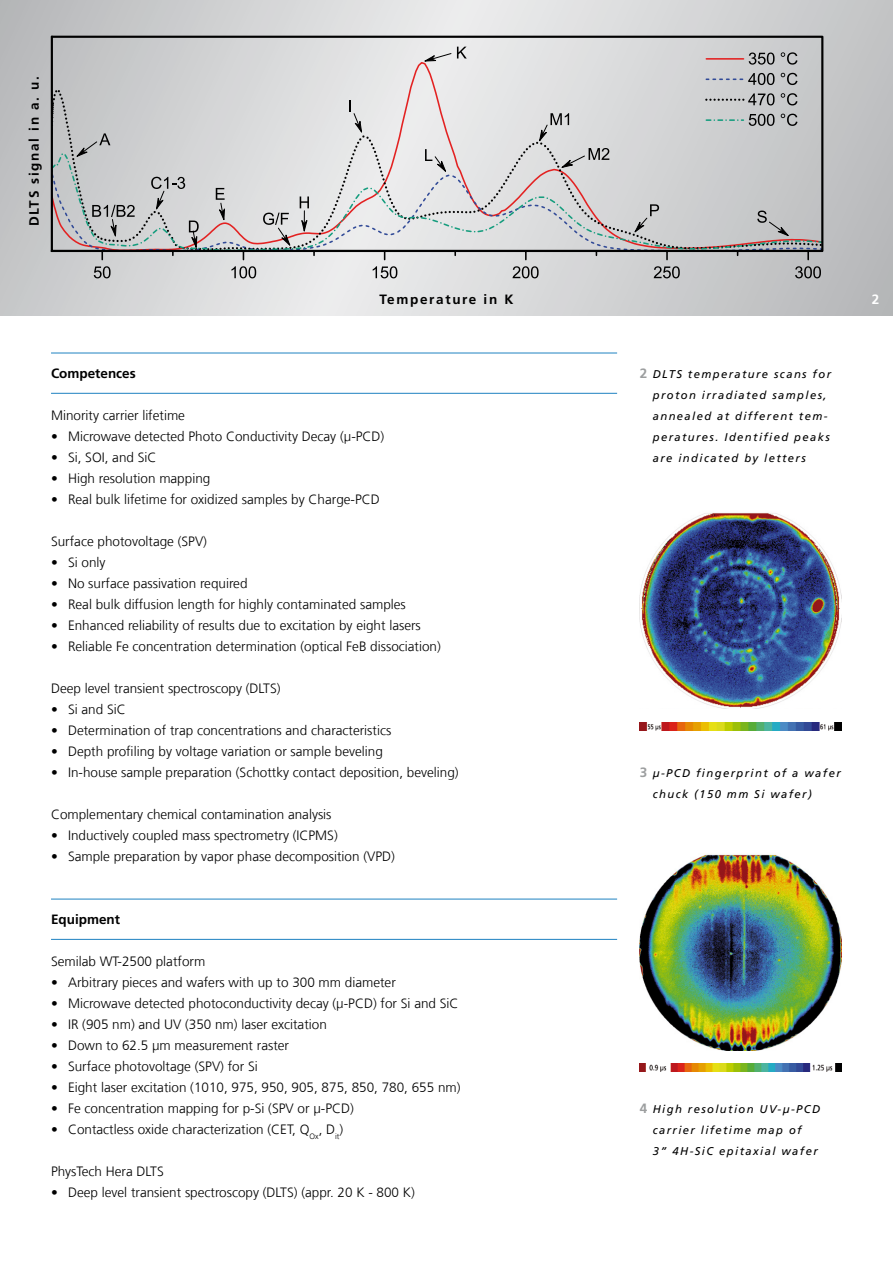
<style>
.page{position:relative;width:893px;height:1263px;background:#fff}
.page>*{position:absolute;margin:0;border:0;box-sizing:border-box;transform-origin:0 0}
._06_Fließtext{font:300 13.5px "Frutiger LT Com";color:#000}
._09_Pagina{font:700 13.5px "Frutiger LT Com";letter-spacing:.125em;color:#000}
._11_Zwischenüberschr{font:700 13.5px "Frutiger LT Com";color:#000}
._09_Pagina-2{font:700 13.5px "Frutiger LT Com";color:#fff}
._05_Marginalie_Bildu{font:italic 11.25px/21px "Frutiger LT Com";letter-spacing:.125em;color:#000}
.s1{font-weight:700;font-style:normal;font-size:13.5px;color:#9c9e9f}
</style>
<div class="page">
<svg style="left:0;top:0;width:893px;height:315px;background:#cecfd0"></svg>
<hr style="left:51px;top:353px;width:566px;height:1px;background:#1f82c1">
<hr style="left:51px;top:393px;width:566px;height:1px;background:#1f82c1">
<hr style="left:51px;top:899px;width:566px;height:1px;background:#1f82c1">
<hr style="left:51px;top:939px;width:566px;height:1px;background:#1f82c1">
<svg style="left:94px;top:266px;width:17px;height:12px"></svg>
<svg style="left:231px;top:266px;width:25px;height:12px"></svg>
<svg style="left:373px;top:266px;width:24px;height:12px"></svg>
<svg style="left:513px;top:266px;width:26px;height:12px"></svg>
<svg style="left:654px;top:266px;width:26px;height:12px"></svg>
<svg style="left:795px;top:266px;width:26px;height:12px"></svg>
<svg style="left:51px;top:73px;width:775px;height:187px;background:#d2d3d4"></svg>
<svg style="left:50px;top:35px;width:774px;height:218px;background:#cdcccd"></svg>
<img style="left:640px;top:512px;width:202px;height:197px">
<img style="left:640px;top:854px;width:202px;height:196px">
<img style="left:640px;top:1063px;width:202px;height:8px">
<img style="left:640px;top:723px;width:202px;height:7px">
<p class="_09_Pagina" style="left:26px;top:226px;width:152px;rotate:-90deg">DLTS signal in a. u.</p>
<p class="_09_Pagina" style="left:380px;top:292px;width:135px">Temperature in K</p>
<p class="_11_Zwischenüberschr" style="left:51px;top:365px;width:86px">Competences</p>
<p class="_06_Fließtext" style="left:51px;top:407px;width:135px">Minority carrier lifetime</p>
<p class="_06_Fließtext" style="left:51px;top:428px;width:335px">• Microwave detected Photo Conductivity Decay (µ-PCD)</p>
<p class="_06_Fließtext" style="left:51px;top:449px;width:107px">• Si, SOI, and SiC</p>
<p class="_06_Fließtext" style="left:51px;top:470px;width:161px">• High resolution mapping</p>
<p class="_06_Fließtext" style="left:51px;top:491px;width:330px">• Real bulk lifetime for oxidized samples by Charge-PCD</p>
<p class="_06_Fließtext" style="left:51px;top:533px;width:158px">Surface photovoltage (SPV)</p>
<p class="_06_Fließtext" style="left:51px;top:554px;width:56px">• Si only</p>
<p class="_06_Fließtext" style="left:51px;top:575px;width:198px">• No surface passivation required</p>
<p class="_06_Fließtext" style="left:51px;top:596px;width:356px">• Real bulk diffusion length for highly contaminated samples</p>
<p class="_06_Fließtext" style="left:51px;top:617px;width:371px">• Enhanced reliability of results due to excitation by eight lasers</p>
<p class="_06_Fließtext" style="left:51px;top:638px;width:391px">• Reliable Fe concentration determination (optical FeB dissociation)</p>
<p class="_06_Fließtext" style="left:51px;top:680px;width:231px">Deep level transient spectroscopy (DLTS)</p>
<p class="_06_Fließtext" style="left:51px;top:701px;width:76px">• Si and SiC</p>
<p class="_06_Fließtext" style="left:51px;top:722px;width:342px">• Determination of trap concentrations and characteristics</p>
<p class="_06_Fließtext" style="left:51px;top:743px;width:333px">• Depth profiling by voltage variation or sample beveling</p>
<p class="_06_Fließtext" style="left:51px;top:764px;width:409px">• In-house sample preparation (Schottky contact deposition, beveling)</p>
<p class="_06_Fließtext" style="left:51px;top:806px;width:282px">Complementary chemical contamination analysis</p>
<p class="_06_Fließtext" style="left:51px;top:827px;width:288px">• Inductively coupled mass spectrometry (ICPMS)</p>
<p class="_06_Fließtext" style="left:51px;top:848px;width:345px">• Sample preparation by vapor phase decomposition (VPD)</p>
<p class="_11_Zwischenüberschr" style="left:51px;top:911px;width:71px">Equipment</p>
<p class="_06_Fließtext" style="left:51px;top:953px;width:156px">Semilab WT-2500 platform</p>
<p class="_06_Fließtext" style="left:51px;top:974px;width:346px">• Arbitrary pieces and wafers with up to 300 mm diameter</p>
<p class="_06_Fließtext" style="left:51px;top:995px;width:409px">• Microwave detected photoconductivity decay (µ-PCD) for Si and SiC</p>
<p class="_06_Fließtext" style="left:51px;top:1016px;width:277px">• IR (905 nm) and UV (350 nm) laser excitation</p>
<p class="_06_Fließtext" style="left:51px;top:1037px;width:240px">• Down to 62.5 µm measurement raster</p>
<p class="_06_Fließtext" style="left:51px;top:1058px;width:208px">• Surface photovoltage (SPV) for Si</p>
<p class="_06_Fließtext" style="left:51px;top:1079px;width:411px">• Eight laser excitation (1010, 975, 950, 905, 875, 850, 780, 655 nm)</p>
<p class="_06_Fließtext" style="left:51px;top:1100px;width:304px">• Fe concentration mapping for p-Si (SPV or µ-PCD)</p>
<p class="_06_Fließtext" style="left:51px;top:1121px;width:294px">• Contactless oxide characterization (CET, Q<sub>Ox</sub>, D<sub>it</sub>)</p>
<p class="_06_Fließtext" style="left:51px;top:1163px;width:114px">PhysTech Hera DLTS</p>
<p class="_06_Fließtext" style="left:51px;top:1184px;width:365px">• Deep level transient spectroscopy (DLTS) (appr. 20 K - 800 K)</p>
<p class="_05_Marginalie_Bildu" style="left:653px;top:364px;width:180px;text-indent:-13px"><span class="s1">2</span> DLTS temperature scans for proton irradiated samples, annealed at different tem&shy;peratures. Identified peaks are indicated by letters</p>
<p class="_09_Pagina-2" style="left:872px;top:292px;width:9px">2</p>
<p class="_05_Marginalie_Bildu" style="left:653px;top:763px;width:189px;text-indent:-13px"><span class="s1">3</span> µ-PCD fingerprint of a wafer chuck (150 mm Si wafer)</p>
<p class="_05_Marginalie_Bildu" style="left:653px;top:1099px;width:169px;text-indent:-13px"><span class="s1">4</span> High resolution UV-µ-PCD carrier lifetime map of<br>3” 4H-SiC epitaxial wafer</p>
</div>
